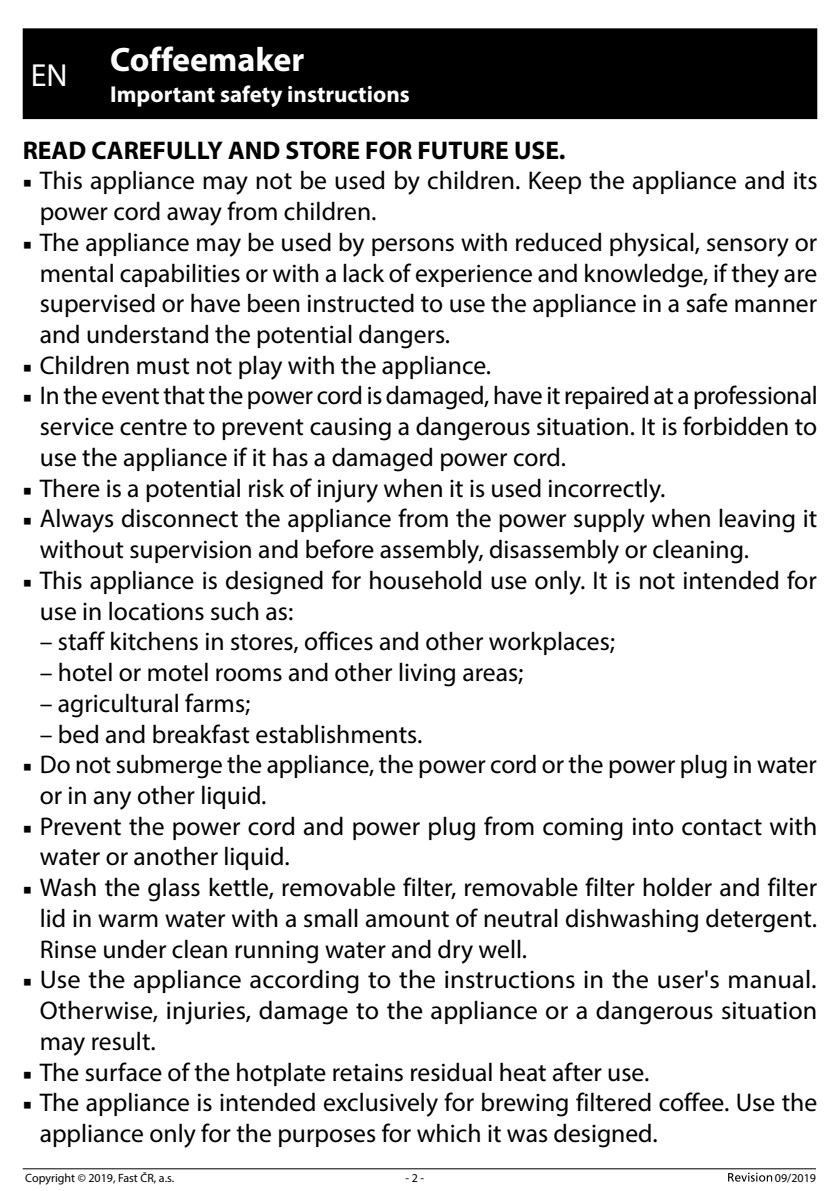
<style>
.page{position:relative;width:840px;height:1191px;background:#fff}
.page>*{position:absolute;margin:0;border:0;box-sizing:border-box;transform-origin:0 0}
.t1{font:700 34px "Myriad Pro";color:#fff}
.t2{font:32px "Myriad Pro";color:#fff}
.t3{font:25.6px/30.8px "Myriad Pro";color:#000}
.t4{font:700 25.6px "Myriad Pro";color:#000}
.t5{font:700 23px "Myriad Pro";color:#fff}
.t6{font:12px "Myriad Pro";color:#000}
.s1{font-family:"Minion Pro";font-size:23px}
</style>
<div class="page">
<hr style="left:23px;top:1168px;width:792px;height:1px;background:#000">
<svg style="left:728px;top:1172px;width:43px;height:9px"></svg>
<div style="left:23px;top:28px;width:793px;height:91px;background:#000"></div>
<h1 class="t1" style="left:110px;top:37px;width:195px">Coffeemaker</h1>
<p class="t5" style="left:110px;top:79px;width:301px">Important safety instructions</p>
<p class="t4" style="left:23px;top:133px;width:544px">READ CAREFULLY AND STORE FOR FUTURE USE.</p>
<p class="t3" style="left:40px;top:165px;width:779px;text-indent:-17px"><span class="s1">■</span> This appliance may not be used by children. Keep the appliance and its power cord away from children.</p>
<p class="t3" style="left:40px;top:226px;width:778px;text-align:justify;text-indent:-17px"><span class="s1">■</span> The appliance may be used by persons with reduced physical, sensory or mental capabilities or with a lack of experience and knowledge, if they are supervised or have been instructed to use the appliance in a safe manner and understand the potential dangers.</p>
<p class="t3" style="left:23px;top:349px;width:470px"><span class="s1">■</span> Children must not play with the appliance.</p>
<p class="t3" style="left:40px;top:380px;width:779px;text-align:justify;text-indent:-17px"><span class="s1">■</span> In the event that the power cord is damaged, have it repaired at a professional service centre to prevent causing a dangerous situation. It is forbidden to use the appliance if it has a damaged power cord.</p>
<p class="t3" style="left:23px;top:472px;width:643px"><span class="s1">■</span> There is a potential risk of injury when it is used incorrectly.</p>
<p class="t3" style="left:40px;top:503px;width:778px;text-indent:-17px"><span class="s1">■</span> Always disconnect the appliance from the power supply when leaving it without supervision and before assembly, disassembly or cleaning.</p>
<p class="t3" style="left:40px;top:564px;width:778px;text-indent:-17px"><span class="s1">■</span> This appliance is designed for household use only. It is not intended for use in locations such as:</p>
<p class="t3" style="left:40px;top:626px;width:576px">– staff kitchens in stores, offices and other workplaces;</p>
<p class="t3" style="left:40px;top:656px;width:485px">– hotel or motel rooms and other living areas;</p>
<p class="t3" style="left:40px;top:687px;width:212px">– agricultural farms;</p>
<p class="t3" style="left:40px;top:718px;width:384px">– bed and breakfast establishments.</p>
<p class="t3" style="left:40px;top:749px;width:778px;text-indent:-17px"><span class="s1">■</span> Do not submerge the appliance, the power cord or the power plug in water or in any other liquid.</p>
<p class="t3" style="left:40px;top:810px;width:778px;text-indent:-17px"><span class="s1">■</span> Prevent the power cord and power plug from coming into contact with water or another liquid.</p>
<p class="t3" style="left:40px;top:871px;width:778px;text-align:justify;text-indent:-17px"><span class="s1">■</span> Wash the glass kettle, removable filter, removable filter holder and filter lid in warm water with a small amount of neutral dishwashing detergent.<br>Rinse under clean running water and dry well.</p>
<p class="t3" style="left:40px;top:964px;width:778px;text-align:justify;text-indent:-17px"><span class="s1">■</span> Use the appliance according to the instructions in the user's manual.<br>Otherwise, injuries, damage to the appliance or a dangerous situation may result.</p>
<p class="t3" style="left:23px;top:1056px;width:628px"><span class="s1">■</span> The surface of the hotplate retains residual heat after use.</p>
<p class="t3" style="left:40px;top:1087px;width:778px;text-indent:-17px"><span class="s1">■</span> The appliance is intended exclusively for brewing filtered coffee. Use the appliance only for the purposes for which it was designed.</p>
<p class="t2" style="left:31px;top:55px;width:38px">EN</p>
<p class="t6" style="left:25px;top:1170px;width:150px">Copyright © 2019, Fast ČR, a.s.</p>
<p class="t6" style="left:405px;top:1170px;width:20px">- 2 -</p>
<p class="t6" style="left:774px;top:1170px;width:43px">09/2019</p>
</div>
